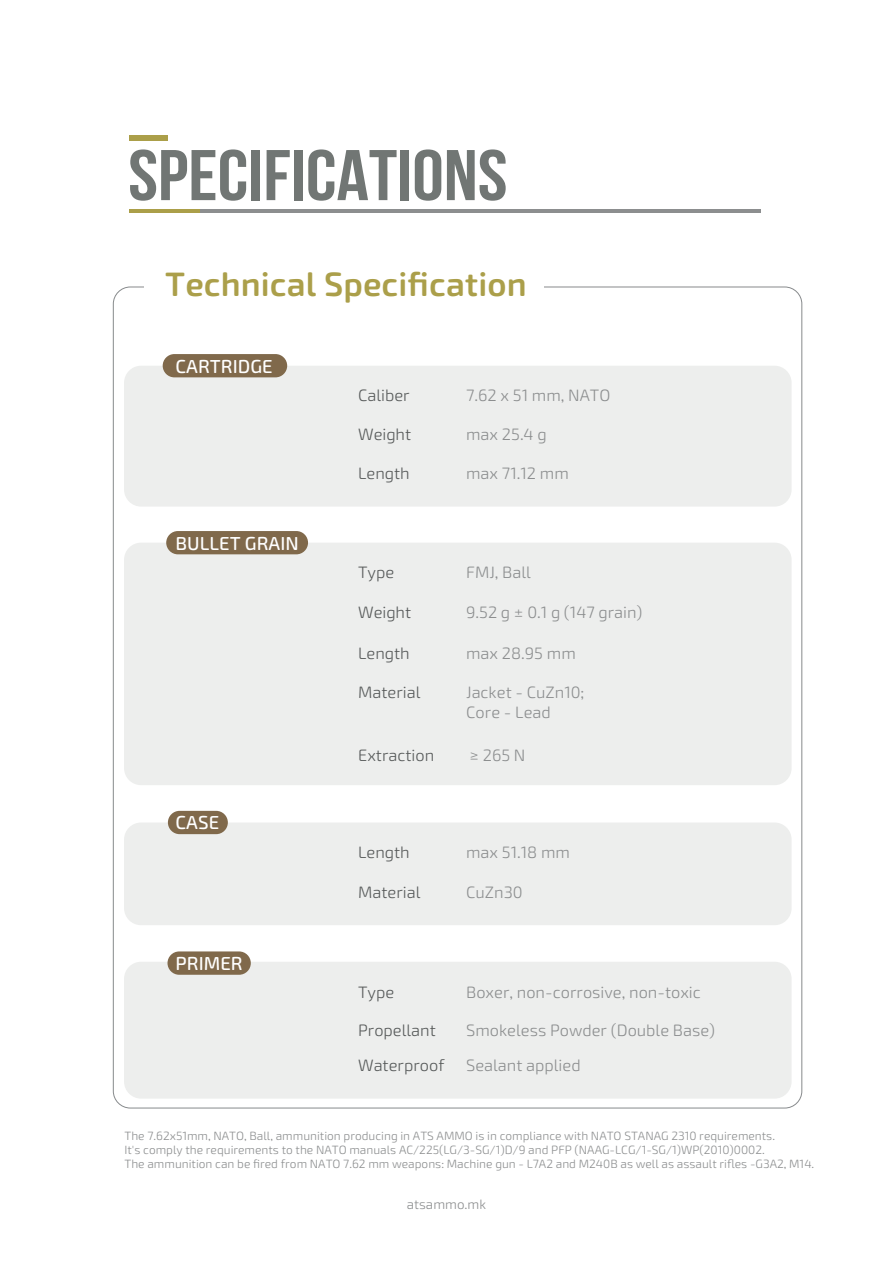
<style>
.page{position:relative;width:893px;height:1263px;background:#fff}
.page>*{position:absolute;margin:0;border:0;box-sizing:border-box;transform-origin:0 0}
.t1{font:700 71.55px "Bebas Neue";color:#717674;scale:1.11 1}
.t2{font:600 33.9px "Exo Soft W05";color:#ab9f4a}
.t3{font:500 18.75px "Exo Soft W05";color:#fff}
.t4{font:300 16.5px/19.8px "Exo Soft";color:#8c8e8f}
.t5{font:300 16.5px "Exo Soft";color:#575a5a}
.t6{font:300 13.5px "Exo Soft";color:#8c8e8f}
.t7{font:300 12px/14.4px "Exo Soft";color:#8c8e8f}
</style>
<div class="page">
<div style="left:124px;top:962px;width:668px;height:136px;background:#edeeed;border-radius:17px"></div>
<div style="left:167px;top:951px;width:84px;height:24px;background:#80694b;border-radius:12px"></div>
<div style="left:124px;top:822px;width:668px;height:103px;background:#edeeed;border-radius:17px"></div>
<div style="left:168px;top:811px;width:60px;height:23px;background:#80694b;border-radius:12px"></div>
<div style="left:124px;top:543px;width:668px;height:242px;background:#edeeed;border-radius:17px"></div>
<div style="left:166px;top:531px;width:142px;height:23px;background:#80694b;border-radius:12px"></div>
<div style="left:124px;top:366px;width:668px;height:141px;background:#edeeed;border-radius:17px"></div>
<hr style="left:130px;top:209px;width:70px;height:3px;background:#ab9f49">
<hr style="left:200px;top:209px;width:560px;height:3px;background:#8c8e8f">
<div style="left:130px;top:135px;width:38px;height:5px;background:#ab9f49"></div>
<div style="left:163px;top:354px;width:124px;height:23px;background:#80694b;border-radius:12px"></div>
<h1 class="t1" style="left:128px;top:136px;width:343px">SPECIFICATIONS</h1>
<h2 class="t2" style="left:165px;top:264px;width:363px">Technical Specification</h2>
<h3 class="t3" style="left:176px;top:355px;width:99px">CARTRIDGE</h3>
<h3 class="t3" style="left:176px;top:532px;width:125px">BULLET GRAIN</h3>
<h3 class="t3" style="left:176px;top:811px;width:45px">CASE</h3>
<h3 class="t3" style="left:176px;top:953px;width:69px">PRIMER</h3>
<h3 class="t5" style="left:358px;top:386px;width:53px">Caliber</h3>
<h3 class="t4" style="left:466px;top:386px;width:146px">7.62 x 51 mm, NATO</h3>
<h3 class="t5" style="left:358px;top:425px;width:55px">Weight</h3>
<h3 class="t4" style="left:466px;top:425px;width:82px">max 25.4 g</h3>
<h3 class="t5" style="left:358px;top:464px;width:53px">Length</h3>
<h3 class="t4" style="left:466px;top:464px;width:104px">max 71.12 mm</h3>
<h3 class="t5" style="left:358px;top:563px;width:38px">Type</h3>
<h3 class="t4" style="left:466px;top:563px;width:66px">FMJ, Ball</h3>
<h3 class="t5" style="left:358px;top:602px;width:55px">Weight</h3>
<h3 class="t4" style="left:466px;top:602px;width:178px">9.52 g ± 0.1 g (147 grain)</h3>
<h3 class="t5" style="left:358px;top:643px;width:53px">Length</h3>
<h3 class="t4" style="left:466px;top:643px;width:111px">max 28.95 mm</h3>
<h3 class="t5" style="left:358px;top:683px;width:64px">Material</h3>
<h3 class="t4" style="left:466px;top:683px;width:120px">Jacket - CuZn10;<br>Core - Lead</h3>
<h3 class="t5" style="left:358px;top:745px;width:78px">Extraction</h3>
<h3 class="t4" style="left:470px;top:745px;width:57px">≥ 265 N</h3>
<h3 class="t5" style="left:358px;top:843px;width:53px">Length</h3>
<h3 class="t4" style="left:466px;top:843px;width:105px">max 51.18 mm</h3>
<h3 class="t5" style="left:358px;top:882px;width:64px">Material</h3>
<h3 class="t4" style="left:466px;top:882px;width:58px">CuZn30</h3>
<h3 class="t5" style="left:358px;top:982px;width:38px">Type</h3>
<h3 class="t4" style="left:466px;top:982px;width:236px">Boxer, non-corrosive, non-toxic</h3>
<h3 class="t5" style="left:358px;top:1020px;width:79px">Propellant</h3>
<h3 class="t4" style="left:466px;top:1020px;width:250px">Smokeless Powder (Double Base)</h3>
<h3 class="t5" style="left:358px;top:1056px;width:88px">Waterproof</h3>
<h3 class="t4" style="left:466px;top:1056px;width:116px">Sealant applied</h3>
<p class="t7" style="left:124px;top:1128px;width:691px">The 7.62x51mm, NATO, Ball, ammunition producing in ATS AMMO is in compliance with NATO STANAG 2310 requirements.<br>It's comply the requirements to the NATO manuals AC/225(LG/3-SG/1)D/9 and PFP (NAAG-LCG/1-SG/1)WP(2010)0002.<br>The ammunition can be fired from NATO 7.62 mm weapons: Machine gun - L7A2 and M240B as well as assault rifles -G3A2, M14.</p>
<p class="t6" style="left:407px;top:1196px;width:81px">atsammo.mk</p>
</div>
